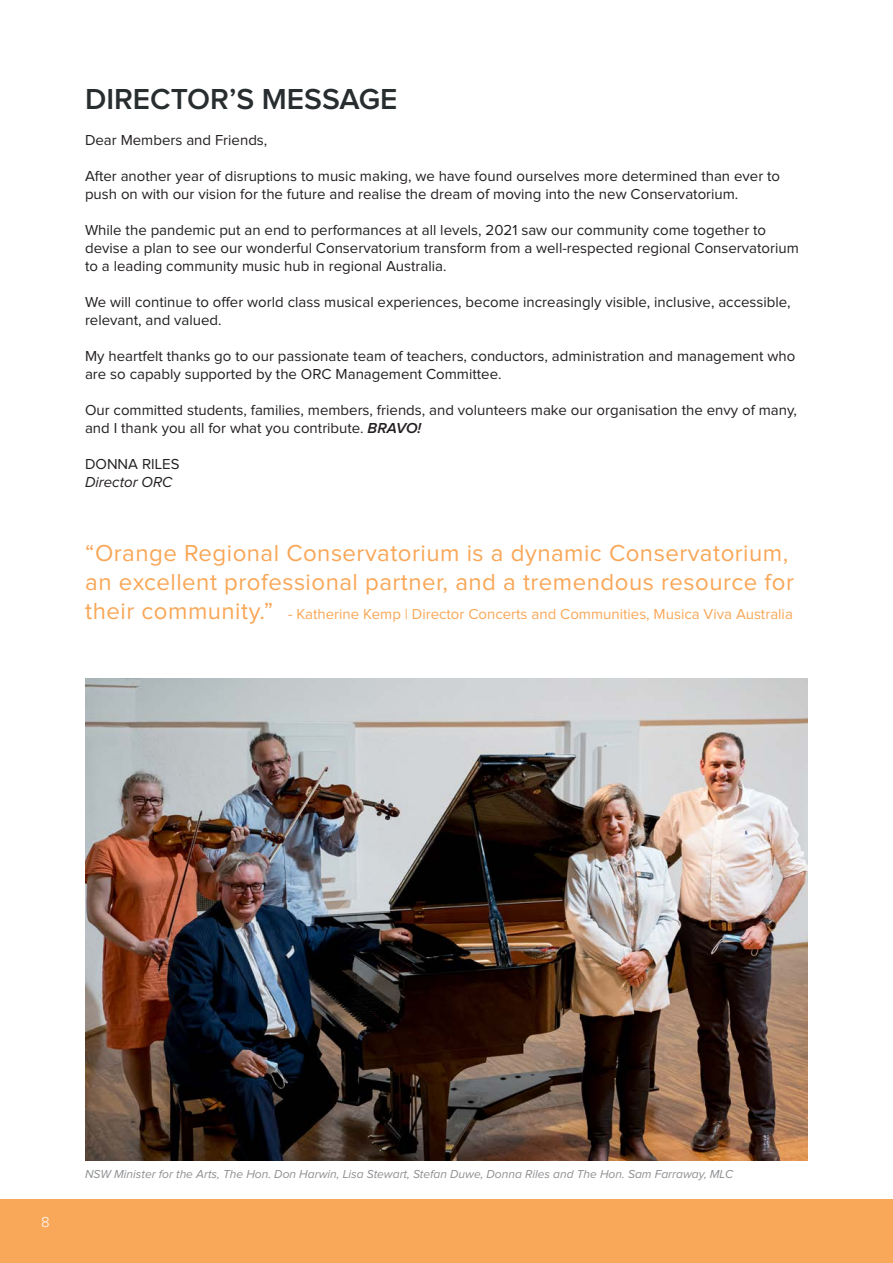
<style>
.page{position:relative;width:893px;height:1263px;background:#fff}
.page>*{position:absolute;margin:0;border:0;box-sizing:border-box;transform-origin:0 0}
.Heading1{font:600 30px "Proxima Nova";color:#282d30}
.Body_Copy{font:24px/28.8px "Proxima Nova";letter-spacing:.02em;color:#f9a758}
.Body_Copy-2{font:15px/18px "Proxima Nova";color:#231f20}
.Body_Copy-3{font:15px "Proxima Nova";color:#f9a758}
.Body_Copy-4{font:italic 15px "Proxima Nova";color:#231f20}
.t1{font:300 15px "Proxima Nova";color:#fff}
.Body_Copy-5{font:italic 12px "Proxima Nova";color:#8d8f92}
.s1{font-weight:600;font-style:italic}
.s2{font-size:24px}
</style>
<div class="page">
<div style="left:0;top:1199px;width:893px;height:64px;background:#f9a758"></div>
<img style="left:85px;top:678px;width:723px;height:482px">
<p class="Heading1" style="left:85px;top:85px;width:314px">DIRECTOR’S MESSAGE</p>
<p class="Body_Copy-2" style="left:85px;top:131px;width:184px">Dear Members and Friends,</p>
<p class="Body_Copy-2" style="left:85px;top:167px;width:697px">After another year of disruptions to music making, we have found ourselves more determined than ever to push on with our vision for the future and realise the dream of moving into the new Conservatorium.</p>
<p class="Body_Copy-2" style="left:85px;top:221px;width:715px">While the pandemic put an end to performances at all levels, 2021 saw our community come together to devise a plan to see our wonderful Conservatorium transform from a well-respected regional Conservatorium to a leading community music hub in regional Australia.</p>
<p class="Body_Copy-2" style="left:85px;top:293px;width:707px">We will continue to offer world class musical experiences, become increasingly visible, inclusive, accessible, relevant, and valued.</p>
<p class="Body_Copy-2" style="left:85px;top:347px;width:712px">My heartfelt thanks go to our passionate team of teachers, conductors, administration and management who are so capably supported by the ORC Management Committee.</p>
<p class="Body_Copy-2" style="left:85px;top:401px;width:713px">Our committed students, families, members, friends, and volunteers make our organisation the envy of many, and I thank you all for what you contribute. <span class="s1">BRAVO!</span></p>
<p class="Body_Copy-2" style="left:85px;top:455px;width:96px">DONNA RILES</p>
<p class="Body_Copy-4" style="left:85px;top:475px;width:89px">Director ORC</p>
<p class="Body_Copy" style="left:85px;top:540px;width:710px">“Orange Regional Conservatorium is a dynamic Conservatorium, an excellent professional partner, and a tremendous resource for</p>
<p class="Body_Copy-3" style="left:85px;top:607px;width:709px"><span class="s2">their community.”</span> - Katherine Kemp | Director Concerts and Communities, Musica Viva Australia</p>
<p class="t1" style="left:41px;top:1215px;width:10px">8</p>
<p class="Body_Copy-5" style="left:85px;top:1168px;width:650px">NSW Minister for the Arts, The Hon. Don Harwin, Lisa Stewart, Stefan Duwe, Donna Riles and The Hon. Sam Farraway, MLC</p>
</div>
